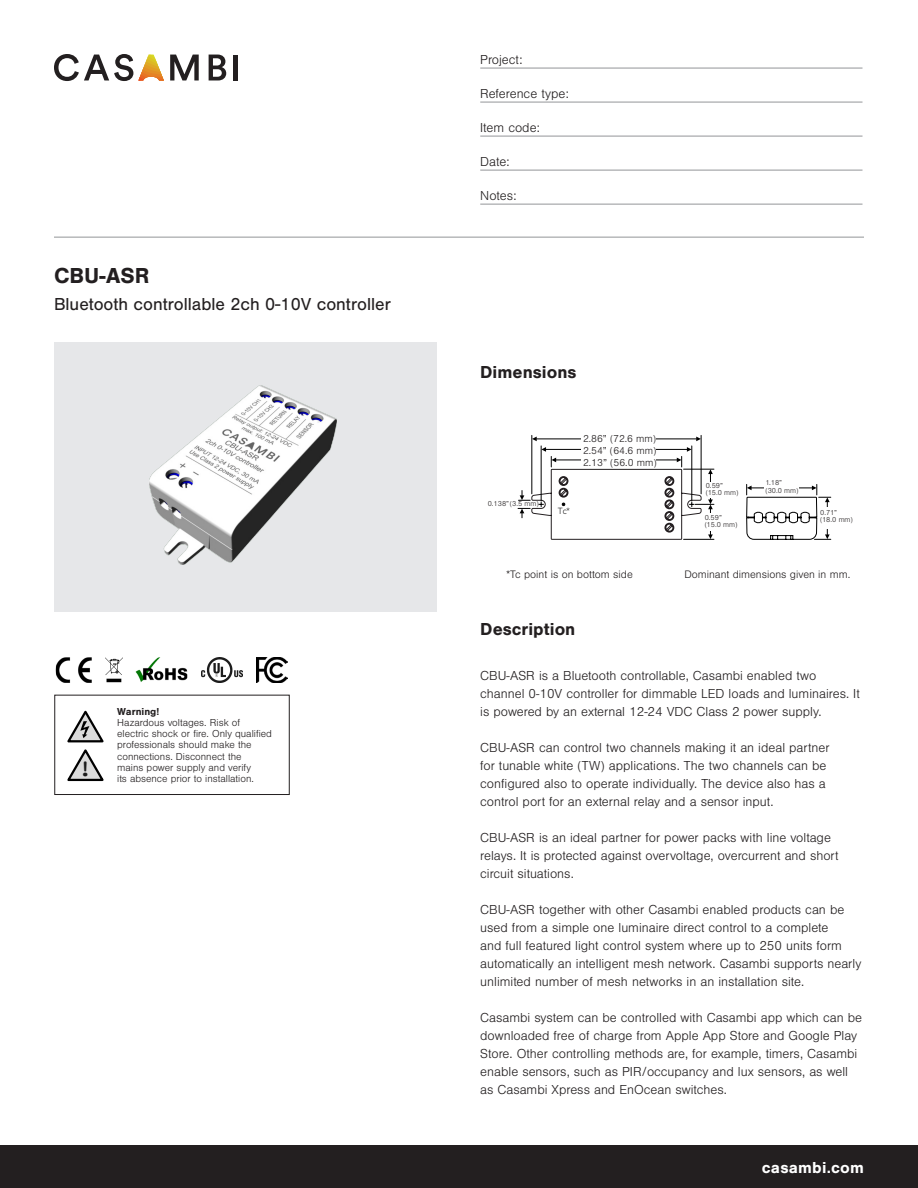
<style>
.page{position:relative;width:918px;height:1188px;background:#fff}
.page>*{position:absolute;margin:0;border:0;box-sizing:border-box;transform-origin:0 0}
.t1{font:24px "Courier";color:#1c1c1c}
.t2{font:700 22.5px "Nimbus San";color:#231f20}
.t3{font:18px "Nimbus San";color:#231f20}
.t4{font:700 18px "Nimbus San";color:#231f20}
.t5{font:700 16.5px "Nimbus San";letter-spacing:.01em;color:#fff}
.t6{font:300 13.5px/18px "Nimbus San";color:#231f20}
.t7{font:300 11.25px "Nimbus San";color:#231f20}
.Basic{font:300 10.5px/11.2px "Nimbus San";color:#231f20}
.Basic-2{font:700 10.5px "Nimbus San";color:#231f20}
.t8{font:9px "Aaux Next";color:#1c1c1c}
.t9{font:300 7.5px/7.5px "Nimbus San";color:#231f20}
</style>
<div class="page">
<div style="left:54px;top:342px;width:383px;height:269px;background:#e6e7e9"></div>
<div style="left:0;top:1146px;width:918px;height:42px;background:#231f20"></div>
<img style="left:149px;top:385px;width:188px;height:180px">
<svg style="left:54px;top:54px;width:110px;height:27px"></svg>
<svg style="left:170px;top:55px;width:29px;height:25px"></svg>
<svg style="left:209px;top:55px;width:17px;height:25px"></svg>
<div style="left:233px;top:55px;width:5px;height:25px;background:#231f20"></div>
<hr style="left:480px;top:68px;width:383px;height:1px;background:#939598">
<hr style="left:480px;top:102px;width:383px;height:1px;background:#939598">
<hr style="left:480px;top:136px;width:383px;height:1px;background:#939598">
<hr style="left:480px;top:170px;width:383px;height:1px;background:#939598">
<hr style="left:480px;top:204px;width:383px;height:1px;background:#939598">
<hr style="left:54px;top:237px;width:810px;height:1px;background:#939598">
<svg style="left:67px;top:710px;width:37px;height:72px"></svg>
<svg style="left:105px;top:657px;width:18px;height:25px"></svg>
<img style="left:257px;top:657px;width:30px;height:26px">
<img style="left:201px;top:657px;width:42px;height:26px">
<img style="left:135px;top:657px;width:52px;height:25px">
<img style="left:56px;top:657px;width:36px;height:26px">
<div style="left:54px;top:695px;width:236px;height:100px;border:1px solid #231f20"></div>
<svg style="left:518px;top:435px;width:313px;height:105px"></svg>
<div style="left:570px;top:473px;width:93px;height:63px;background:#fff"></div>
<p class="t2" style="left:54px;top:263px;width:97px">CBU-ASR</p>
<p class="t3" style="left:54px;top:294px;width:338px">Bluetooth controllable 2ch 0-10V controller</p>
<h1 class="t1" style="left:78px;top:750px;width:16px">!</h1>
<p class="Basic-2" style="left:117px;top:705px;width:44px">Warning!</p>
<p class="Basic" style="left:117px;top:717px;width:156px">Hazardous voltages. Risk of electric shock or fire. Only qualified professionals should make the connections. Disconnect the</p>
<p class="Basic" style="left:117px;top:762px;width:135px">mains power supply and verify</p>
<p class="Basic" style="left:117px;top:773px;width:138px">its absence prior to installation.</p>
<p class="t6" style="left:480px;top:51px;width:44px">Project:</p>
<p class="t6" style="left:480px;top:85px;width:90px">Reference type:</p>
<p class="t6" style="left:480px;top:119px;width:61px">Item code:</p>
<p class="t6" style="left:480px;top:153px;width:31px">Date:</p>
<p class="t6" style="left:480px;top:187px;width:38px">Notes:</p>
<p class="t4" style="left:480px;top:362px;width:98px">Dimensions</p>
<p class="t9" style="left:488px;top:500px;width:53px">0.138”(3.5 mm)</p>
<p class="Basic" style="left:583px;top:432px;width:75px;line-height:12px;text-align:justify">2.86” (72.6 mm)<br>2.54” (64.6 mm)<br>2.13” (56.0 mm)</p>
<p class="t8" style="left:558px;top:505px;width:14px">Tc*</p>
<p class="t9" style="left:765px;top:479px;width:35px">1.18” (30.0 mm)</p>
<p class="t9" style="left:706px;top:482px;width:34px">0.59” (15.0 mm)</p>
<p class="t9" style="left:705px;top:514px;width:34px">0.59” (15.0 mm)</p>
<p class="t9" style="left:820px;top:509px;width:34px">0.71” (18.0 mm)</p>
<p class="t7" style="left:506px;top:569px;width:128px">*Tc point is on bottom side</p>
<p class="t7" style="left:684px;top:569px;width:167px">Dominant dimensions given in mm.</p>
<p class="t4" style="left:480px;top:619px;width:97px">Description</p>
<p class="t6" style="left:480px;top:667px;width:381px">CBU-ASR is a Bluetooth controllable, Casambi enabled two channel 0-10V controller for dimmable LED loads and luminaires. It is powered by an external 12-24 VDC Class 2 power supply.</p>
<p class="t6" style="left:480px;top:739px;width:351px">CBU-ASR can control two channels making it an ideal partner for tunable white (TW) applications. The two channels can be configured also to operate individually. The device also has a control port for an external relay and a sensor input.</p>
<p class="t6" style="left:480px;top:829px;width:360px">CBU-ASR is an ideal partner for power packs with line voltage relays. It is protected against overvoltage, overcurrent and short circuit situations.</p>
<p class="t6" style="left:480px;top:901px;width:383px">CBU-ASR together with other Casambi enabled products can be used from a simple one luminaire direct control to a complete<br>and full featured light control system where up to 250 units form automatically an intelligent mesh network. Casambi supports nearly unlimited number of mesh networks in an installation site.</p>
<p class="t6" style="left:480px;top:1009px;width:383px">Casambi system can be controlled with Casambi app which can be downloaded free of charge from Apple App Store and Google Play Store. Other controlling methods are, for example, timers, Casambi enable sensors, such as PIR/occupancy and lux sensors, as well as Casambi Xpress and EnOcean switches.</p>
<p class="t5" style="left:762px;top:1158px;width:104px">casambi.com</p>
</div>
